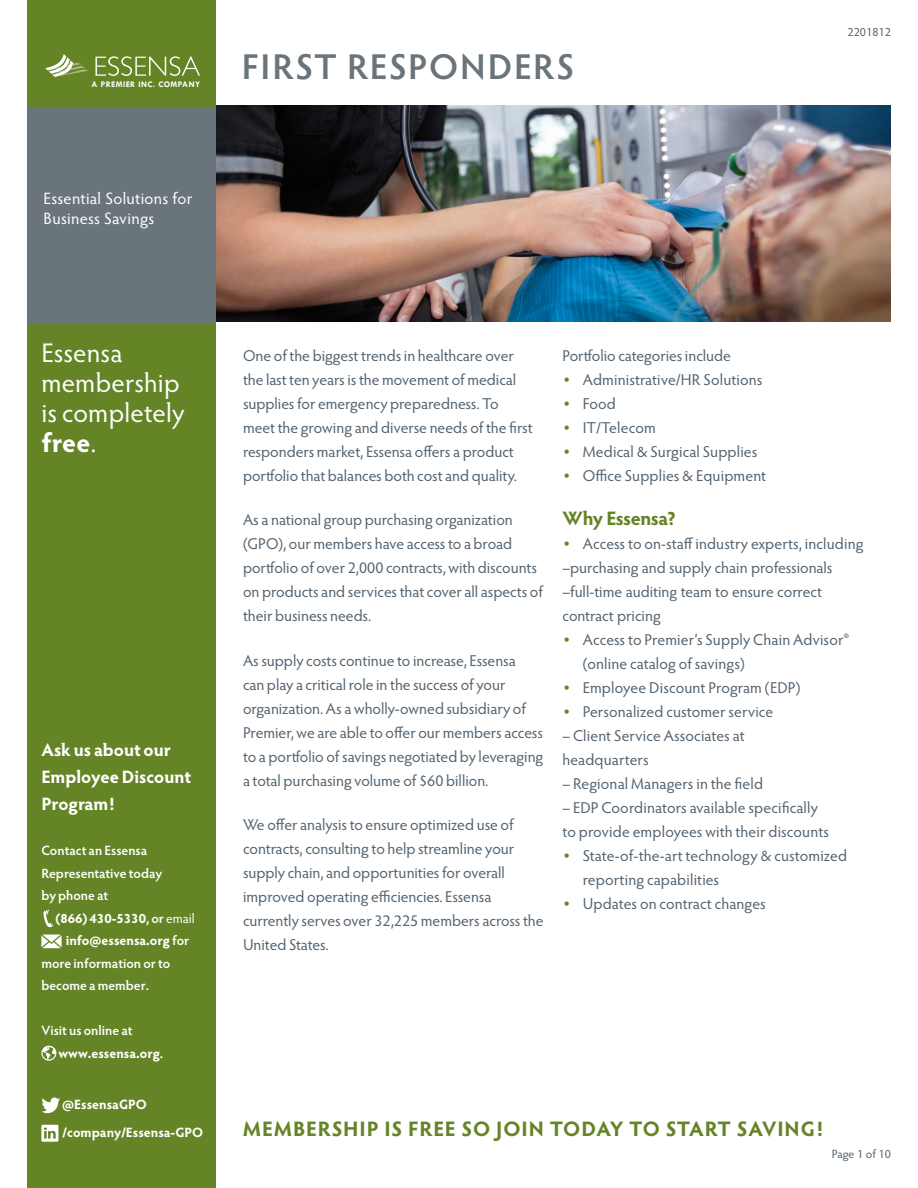
<style>
.page{position:relative;width:918px;height:1188px;background:#fff}
.page>*{position:absolute;margin:0;border:0;box-sizing:border-box;transform-origin:0 0}
.t1{font:600 36px "Hypatia Sans Pro";letter-spacing:.045em;color:#6a747b}
.t2{font:27px/30px "Hypatia Sans Pro";letter-spacing:.005em;color:#fff}
.t3{font:700 21px "Hypatia Sans Pro";letter-spacing:.035em;color:#648426}
.t4{font:700 19.5px "Hypatia Sans Pro";letter-spacing:-.025em;color:#648426}
.t5{font:700 18px "Hypatia Sans Pro";color:#fff}
.t6{font:16.5px/19.8px "Hypatia Sans Pro";letter-spacing:.015em;color:#fff}
.Paragraph_Style_1{font:15.75px/24px "Hypatia Sans Pro";color:#52626f}
.t7{font:600 13.5px/22.5px "Hypatia Sans Pro";color:#fff}
.t8{font:700 13.5px "Hypatia Sans Pro";color:#fff}
.t9{font:12px "Hypatia Sans Pro";color:#52626f}
.Green_Table_Header_T{font:700 8.7px "Tw Cen";letter-spacing:.05em;color:#fff}
.s1{font-weight:700}
.s2{font-weight:600}
.s3{font-weight:400}
.s4{font-size:22.5px;color:#648426}
</style>
<div class="page">
<img style="left:216px;top:105px;width:675px;height:217px">
<div style="left:27px;top:0;width:189px;height:1188px;background:#648426"></div>
<div style="left:27px;top:108px;width:189px;height:216px;background:#6a747b"></div>
<svg style="left:43px;top:910px;width:10px;height:17px"></svg>
<svg style="left:41px;top:935px;width:21px;height:13px"></svg>
<svg style="left:41px;top:1046px;width:15px;height:15px"></svg>
<svg style="left:41px;top:1098px;width:19px;height:15px"></svg>
<div style="left:41px;top:1125px;width:17px;height:17px;background:#fff"></div>
<svg style="left:44px;top:1127px;width:12px;height:12px"></svg>
<svg style="left:95px;top:56px;width:105px;height:20px"></svg>
<svg style="left:45px;top:54px;width:44px;height:23px"></svg>
<p class="Green_Table_Header_T" style="left:92px;top:79px;width:110px">A PREMIER INC. COMPANY</p>
<p class="t6" style="left:44px;top:188px;width:150px">Essential Solutions for<br>Business Savings</p>
<p class="t1" style="left:242px;top:42px;width:334px">FIRST RESPONDERS</p>
<p class="t9" style="left:847px;top:24px;width:45px">2201812</p>
<p class="t2" style="left:41px;top:337px;width:145px">Essensa membership is completely <span class="s1">free</span>.</p>
<p class="t5" style="left:41px;top:737px;width:131px">Ask us about our</p>
<p class="t5" style="left:41px;top:764px;width:151px">Employee Discount</p>
<p class="t5" style="left:41px;top:791px;width:75px">Program!</p>
<p class="t7" style="left:41px;top:839px;width:107px">Contact an Essensa</p>
<p class="t7" style="left:41px;top:861px;width:122px">Representative today</p>
<p class="t7" style="left:41px;top:884px;width:69px">by phone at</p>
<p class="t8" style="left:55px;top:908px;width:141px">(866) 430-5330<span class="s2">, or</span> <span class="s3">email</span></p>
<p class="t8" style="left:66px;top:931px;width:125px">info@essensa.org <span class="s2">for</span></p>
<p class="t7" style="left:41px;top:951px;width:130px">more information or to</p>
<p class="t7" style="left:41px;top:974px;width:109px">become a member.</p>
<p class="t7" style="left:59px;top:1019px;width:106px;text-indent:-17px">Visit us online at <span class="s1">www.essensa.org</span>.</p>
<p class="t8" style="left:62px;top:1094px;width:86px">@EssensaGPO</p>
<p class="t8" style="left:63px;top:1123px;width:142px">/company/Essensa-GPO</p>
<p class="Paragraph_Style_1" style="left:243px;top:343px;width:291px">One of the biggest trends in healthcare over the last ten years is the movement of medical supplies for emergency preparedness. To meet the growing and diverse needs of the first responders market, Essensa offers a product portfolio that balances both cost and quality.</p>
<p class="Paragraph_Style_1" style="left:243px;top:507px;width:302px">As a national group purchasing organization (GPO), our members have access to a broad portfolio of over 2,000 contracts, with discounts on products and services that cover all aspects of their business needs.</p>
<p class="Paragraph_Style_1" style="left:243px;top:648px;width:302px">As supply costs continue to increase, Essensa<br>can play a critical role in the success of your organization. As a wholly-owned subsidiary of Premier, we are able to offer our members access to a portfolio of savings negotiated by leveraging a total purchasing volume of $60 billion.</p>
<p class="Paragraph_Style_1" style="left:243px;top:812px;width:302px">We offer analysis to ensure optimized use of contracts, consulting to help streamline your supply chain, and opportunities for overall improved operating efficiencies. Essensa currently serves over 32,225 members across the United States.</p>
<p class="Paragraph_Style_1" style="left:562px;top:343px;width:170px">Portfolio categories include</p>
<p class="Paragraph_Style_1" style="left:562px;top:367px;width:201px"><span class="s4">•</span> Administrative/HR Solutions</p>
<p class="Paragraph_Style_1" style="left:562px;top:391px;width:55px"><span class="s4">•</span> Food</p>
<p class="Paragraph_Style_1" style="left:562px;top:415px;width:95px"><span class="s4">•</span> IT/Telecom</p>
<p class="Paragraph_Style_1" style="left:562px;top:439px;width:196px"><span class="s4">•</span> Medical &amp; Surgical Supplies</p>
<p class="Paragraph_Style_1" style="left:562px;top:463px;width:205px"><span class="s4">•</span> Office Supplies &amp; Equipment</p>
<p class="t4" style="left:562px;top:505px;width:115px">Why Essensa?</p>
<p class="Paragraph_Style_1" style="left:562px;top:531px;width:303px"><span class="s4">•</span> Access to on-staff industry experts, including</p>
<p class="Paragraph_Style_1" style="left:562px;top:555px;width:272px">–purchasing and supply chain professionals</p>
<p class="Paragraph_Style_1" style="left:562px;top:579px;width:261px">–full-time auditing team to ensure correct</p>
<p class="Paragraph_Style_1" style="left:562px;top:603px;width:100px">contract pricing</p>
<p class="Paragraph_Style_1" style="left:583px;top:627px;width:269px;text-indent:-20px"><span class="s4">•</span> Access to Premier’s Supply Chain Advisor® (online catalog of savings)</p>
<p class="Paragraph_Style_1" style="left:562px;top:675px;width:239px"><span class="s4">•</span> Employee Discount Program (EDP)</p>
<p class="Paragraph_Style_1" style="left:562px;top:699px;width:212px"><span class="s4">•</span> Personalized customer service</p>
<p class="Paragraph_Style_1" style="left:562px;top:723px;width:184px">– Client Service Associates at</p>
<p class="Paragraph_Style_1" style="left:562px;top:747px;width:88px">headquarters</p>
<p class="Paragraph_Style_1" style="left:562px;top:771px;width:202px">– Regional Managers in the field</p>
<p class="Paragraph_Style_1" style="left:562px;top:795px;width:257px">– EDP Coordinators available specifically</p>
<p class="Paragraph_Style_1" style="left:562px;top:819px;width:268px">to provide employees with their discounts</p>
<p class="Paragraph_Style_1" style="left:583px;top:843px;width:266px;text-indent:-20px"><span class="s4">•</span> State-of-the-art technology &amp; customized reporting capabilities</p>
<p class="Paragraph_Style_1" style="left:562px;top:891px;width:205px"><span class="s4">•</span> Updates on contract changes</p>
<p class="t3" style="left:243px;top:1114px;width:582px">MEMBERSHIP IS FREE SO JOIN TODAY TO START SAVING!</p>
<p class="t9" style="left:832px;top:1146px;width:61px">Page 1 of 10</p>
</div>
